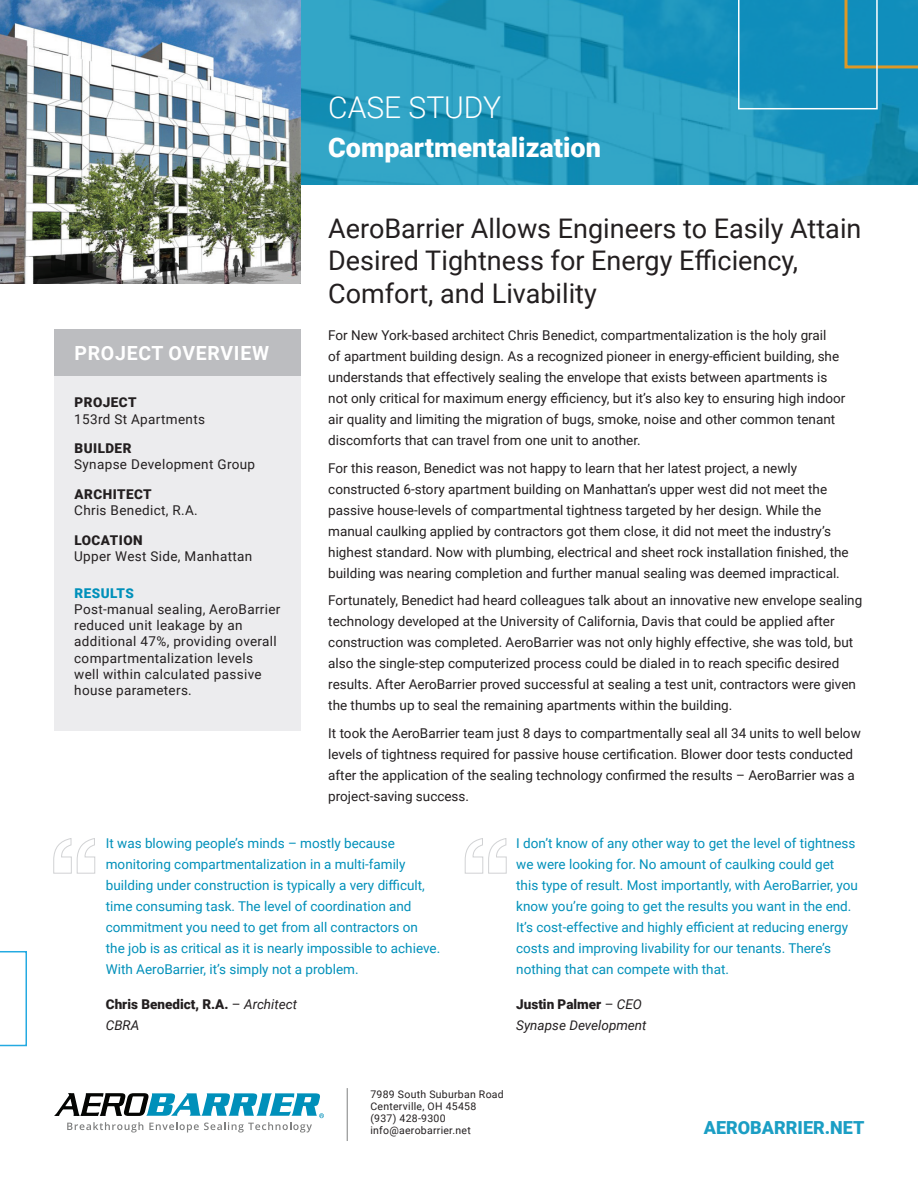
<style>
.page{position:relative;width:918px;height:1188px;background:#fff}
.page>*{position:absolute;margin:0;border:0;box-sizing:border-box;transform-origin:0 0}
.t1{font:300 30px "Roboto";color:#fff}
.t2{font:27px/32.4px "Roboto";color:#231f20}
.t3{font:900 27px "Roboto";color:#fff}
.t4{font:700 19.5px "Roboto";letter-spacing:.035em;color:#fff}
.t5{font:900 18px "Roboto";color:#1b9ec4}
.t6{font:13.5px/21px "Roboto";color:#231f20}
.t7{font:13.5px/21px "Roboto";color:#0090ba}
.t8{font:13.5px/16.2px "Roboto";letter-spacing:.025em;color:#231f20}
.t9{font:italic 13.5px/21px "Roboto";color:#231f20}
.t10{font:900 13.5px/21px "Roboto";color:#231f20}
.t11{font:900 13.5px "Roboto";letter-spacing:.035em;color:#231f20}
.t12{font:900 13.5px "Roboto";letter-spacing:.035em;color:#0090ba}
.t13{font:10.5px/12px "Roboto";letter-spacing:.025em;color:#231f20}
.s1{font-weight:400}
.s2{font-weight:400;font-style:italic}
.s3{font-weight:900;font-style:normal}
.s4{font-style:normal}
</style>
<div class="page">
<hr style="left:347px;top:1088px;width:1px;height:53px;background:#7f8080">
<svg style="left:54px;top:1093px;width:270px;height:40px"></svg>
<svg style="left:53px;top:838px;width:43px;height:36px"></svg>
<svg style="left:464px;top:838px;width:43px;height:36px"></svg>
<svg style="left:301px;top:0;width:617px;height:185px;fill:#32a5c7"></svg>
<div style="left:54px;top:330px;width:247px;height:400px;background:#ececee"></div>
<svg style="left:0;top:951px;width:27px;height:95px"></svg>
<svg style="left:738px;top:0;width:180px;height:109px"></svg>
<img style="left:0;top:0;width:301px;height:284px">
<div style="left:54px;top:330px;width:247px;height:46px;background:#bcbdc0"></div>
<h1 class="t1" style="left:328px;top:86px;width:174px">CASE STUDY</h1>
<h2 class="t3" style="left:328px;top:128px;width:274px">Compartmentalization</h2>
<h2 class="t2" style="left:328px;top:211px;width:535px">AeroBarrier Allows Engineers to Easily Attain<br>Desired Tightness for Energy Efficiency,<br>Comfort, and Livability</h2>
<p class="t6" style="left:328px;top:324px;width:519px">For New York-based architect Chris Benedict, compartmentalization is the holy grail<br>of apartment building design. As a recognized pioneer in energy-efficient building, she understands that effectively sealing the envelope that exists between apartments is not only critical for maximum energy efficiency, but it’s also key to ensuring high indoor air quality and limiting the migration of bugs, smoke, noise and other common tenant discomforts that can travel from one unit to another.</p>
<p class="t6" style="left:328px;top:457px;width:522px">For this reason, Benedict was not happy to learn that her latest project, a newly constructed 6-story apartment building on Manhattan’s upper west did not meet the passive house-levels of compartmental tightness targeted by her design. While the manual caulking applied by contractors got them close, it did not meet the industry’s highest standard. Now with plumbing, electrical and sheet rock installation finished, the building was nearing completion and further manual sealing was deemed impractical.</p>
<p class="t6" style="left:328px;top:590px;width:536px">Fortunately, Benedict had heard colleagues talk about an innovative new envelope sealing technology developed at the University of California, Davis that could be applied after construction was completed. AeroBarrier was not only highly effective, she was told, but also the single-step computerized process could be dialed in to reach specific desired results. After AeroBarrier proved successful at sealing a test unit, contractors were given the thumbs up to seal the remaining apartments within the building.</p>
<p class="t6" style="left:328px;top:722px;width:534px">It took the AeroBarrier team just 8 days to compartmentally seal all 34 units to well below levels of tightness required for passive house certification. Blower door tests conducted after the application of the sealing technology confirmed the results – AeroBarrier was a project-saving success.</p>
<p class="t7" style="left:106px;top:833px;width:336px">It was blowing people’s minds – mostly because monitoring compartmentalization in a multi-family building under construction is typically a very difficult, time consuming task. The level of coordination and commitment you need to get from all contractors on the job is as critical as it is nearly impossible to achieve.<br>With AeroBarrier, it’s simply not a problem.</p>
<p class="t10" style="left:106px;top:993px;width:193px">Chris Benedict, R.A. <span class="s1">–</span> <span class="s2">Architect<br>CBRA</span></p>
<h3 class="t4" style="left:75px;top:340px;width:196px">PROJECT OVERVIEW</h3>
<p class="t11" style="left:74px;top:393px;width:64px">PROJECT</p>
<p class="t8" style="left:74px;top:410px;width:132px">153rd St Apartments</p>
<p class="t11" style="left:74px;top:439px;width:59px">BUILDER</p>
<p class="t8" style="left:74px;top:456px;width:182px">Synapse Development Group</p>
<p class="t11" style="left:74px;top:485px;width:79px">ARCHITECT</p>
<p class="t8" style="left:74px;top:502px;width:125px">Chris Benedict, R.A.</p>
<p class="t11" style="left:74px;top:531px;width:70px">LOCATION</p>
<p class="t8" style="left:74px;top:548px;width:180px">Upper West Side, Manhattan</p>
<p class="t12" style="left:74px;top:583px;width:61px">RESULTS</p>
<p class="t8" style="left:74px;top:601px;width:208px">Post-manual sealing, AeroBarrier reduced unit leakage by an additional 47%, providing overall compartmentalization levels well within calculated passive house parameters.</p>
<p class="t7" style="left:516px;top:833px;width:343px">I don’t know of any other way to get the level of tightness we were looking for. No amount of caulking could get this type of result. Most importantly, with AeroBarrier, you know you’re going to get the results you want in the end.<br>It’s cost-effective and highly efficient at reducing energy costs and improving livability for our tenants. There’s nothing that can compete with that.</p>
<p class="t9" style="left:516px;top:993px;width:132px"><span class="s3">Justin Palmer</span> <span class="s4">–</span> CEO<br>Synapse Development</p>
<p class="t13" style="left:370px;top:1088px;width:135px">7989 South Suburban Road<br>Centerville, OH 45458 (937) 428-9300 info@aerobarrier.net</p>
<h3 class="t5" style="left:704px;top:1115px;width:162px">AEROBARRIER.NET</h3>
</div>
